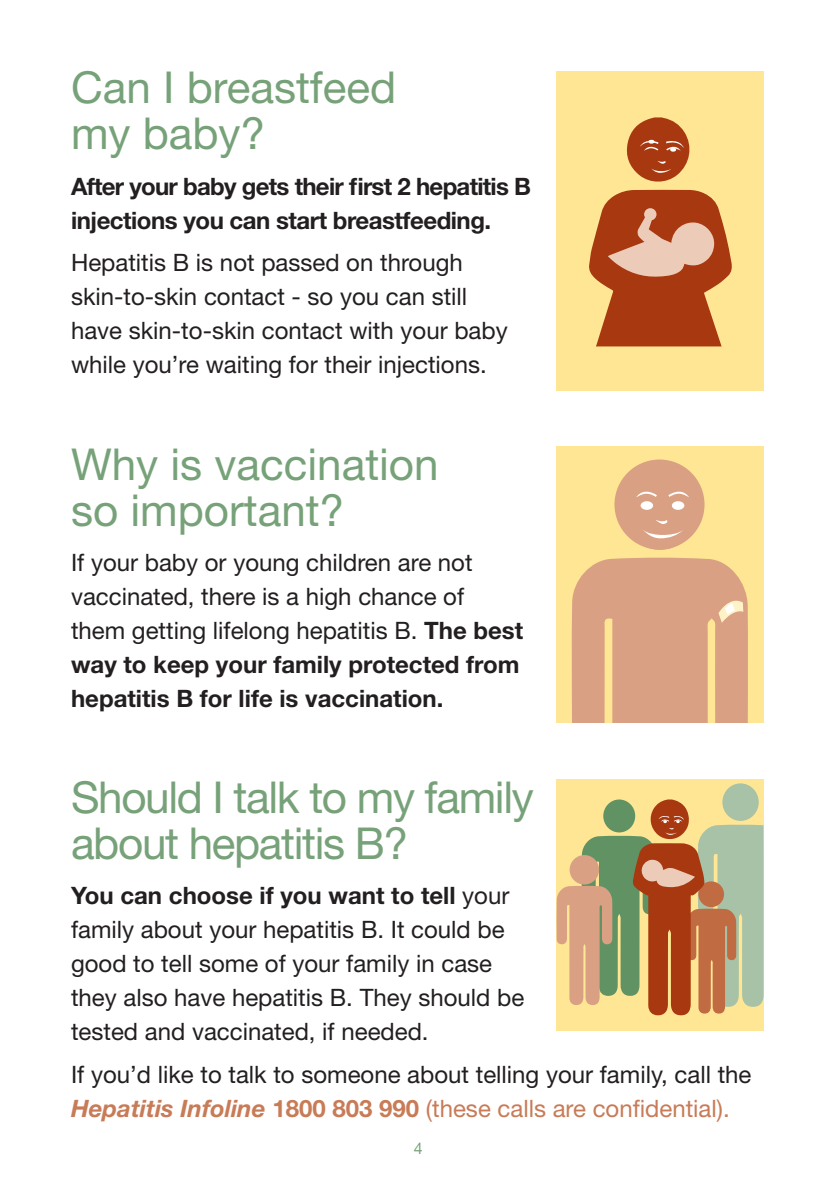
<style>
.page{position:relative;width:837px;height:1189px;background:#fff}
.page>*{position:absolute;margin:0;border:0;box-sizing:border-box;transform-origin:0 0}
.t1{font:44px/46px "Helvetica Neue";color:#77a279}
.t2{font:44px/46px "Helvetica Neue";letter-spacing:-.03em;color:#77a279}
.t3{font:24px/34px "Helvetica Neue";color:#231f20}
.t4{font:700 24px/34px "Helvetica Neue";letter-spacing:-.025em;color:#231f20}
.t5{font:16px "Helvetica Neue";color:#77a279}
.s1{font-weight:700}
.s2{font-weight:700;font-style:italic;color:#c87b57}
.s3{font-weight:700;color:#c87b57}
.s4{color:#c87b57}
</style>
<div class="page">
<div style="left:556px;top:72px;width:207px;height:319px;background:#ffe694"></div>
<div style="left:556px;top:446px;width:207px;height:278px;background:#ffe694"></div>
<svg style="left:571px;top:472px;width:177px;height:251px;fill:#d9a083"></svg>
<svg style="left:718px;top:595px;width:25px;height:28px"></svg>
<div style="left:542px;top:723px;width:280px;height:165px;background:#fff"></div>
<div style="left:614px;top:459px;width:90px;height:90px;background:#d9a083;border-radius:50%"></div>
<svg style="left:636px;top:491px;width:21px;height:6px"></svg>
<div style="left:640px;top:501px;width:13px;height:9px;background:#fff;border-radius:50%"></div>
<svg style="left:668px;top:491px;width:21px;height:6px"></svg>
<svg style="left:643px;top:520px;width:40px;height:18px"></svg>
<div style="left:671px;top:501px;width:13px;height:9px;background:#fff;border-radius:50%"></div>
<svg style="left:589px;top:190px;width:143px;height:156px"></svg>
<div style="left:556px;top:779px;width:207px;height:251px;background:#ffe694"></div>
<svg style="left:556px;top:783px;width:207px;height:232px"></svg>
<svg style="left:626px;top:117px;width:64px;height:65px"></svg>
<h1 class="t1" style="left:71px;top:64px;width:327px">Can I breastfeed my baby?</h1>
<p class="t4" style="left:71px;top:168px;width:461px">After your baby gets their first 2 hepatitis B injections you can start breastfeeding.</p>
<p class="t3" style="left:71px;top:245px;width:438px">Hepatitis B is not passed on through skin-to-skin contact - so you can still have skin-to-skin contact with your baby while you’re waiting for their injections.</p>
<h1 class="t1" style="left:71px;top:440px;width:369px">Why is vaccination so important?</h1>
<p class="t3" style="left:71px;top:545px;width:454px">If your baby or young children are not vaccinated, there is a high chance of them getting lifelong hepatitis B. <span class="s1">The best way to keep your family protected from hepatitis B for life is vaccination.</span></p>
<h1 class="t2" style="left:71px;top:773px;width:464px">Should I talk to my family about hepatitis B?</h1>
<p class="t3" style="left:71px;top:878px;width:454px"><span class="s1">You can choose if you want to tell</span> your family about your hepatitis B. It could be good to tell some of your family in case they also have hepatitis B. They should be tested and vaccinated, if needed.</p>
<p class="t3" style="left:71px;top:1057px;width:682px">If you’d like to talk to someone about telling your family, call the<br><span class="s2">Hepatitis Infoline</span> <span class="s3">1800 803 990</span> <span class="s4">(these calls are confidential).</span></p>
<p class="t5" style="left:413px;top:1138px;width:10px">4</p>
</div>
